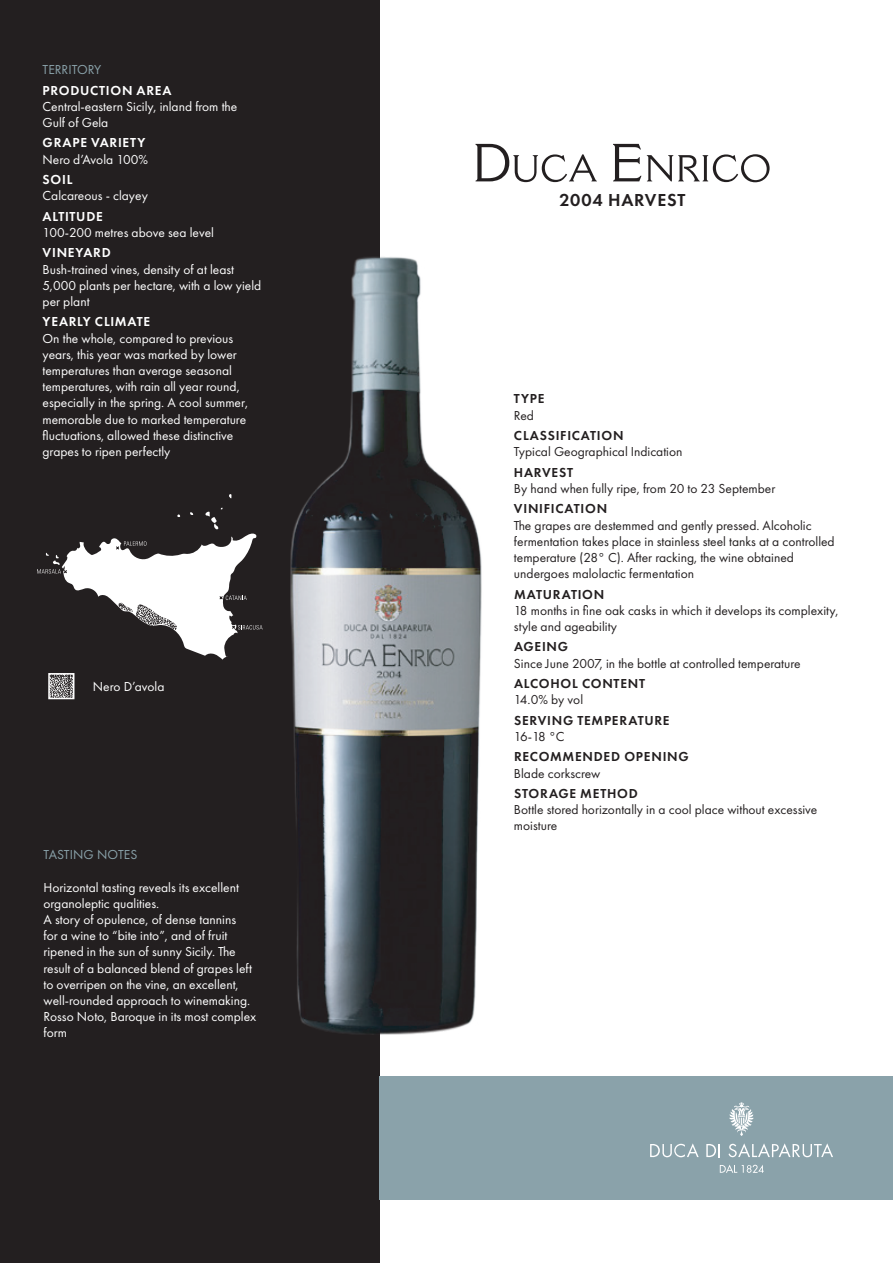
<style>
.page{position:relative;width:893px;height:1263px;background:#fff}
.page>*{position:absolute;margin:0;border:0;box-sizing:border-box;transform-origin:0 0}
.t1{font:600 18px "Futura PT";letter-spacing:.045em;color:#231f20}
.t2{font:13.5px/16.2px "Futura PT";color:#fff}
.t3{font:13.5px/16.2px "Futura PT";color:#231f20}
.t4{font:600 13.5px "Futura PT";letter-spacing:.055em;color:#231f20}
.t5{font:600 13.5px "Futura PT";letter-spacing:.055em;color:#fff}
.t6{font:13.5px "Futura PT";color:#8aa2aa}
</style>
<div class="page">
<div style="left:0;top:0;width:379px;height:1263px;background:#231f20"></div>
<div style="left:379px;top:1076px;width:514px;height:123px;background:#8aa2aa"></div>
<svg style="left:650px;top:1143px;width:49px;height:14px"></svg>
<svg style="left:706px;top:1144px;width:14px;height:13px"></svg>
<svg style="left:728px;top:1143px;width:105px;height:15px"></svg>
<svg style="left:729px;top:1102px;width:25px;height:34px"></svg>
<svg style="left:720px;top:1164px;width:44px;height:9px"></svg>
<svg style="left:51px;top:676px;width:20px;height:20px"></svg>
<div style="left:48px;top:673px;width:26px;height:26px;border:2px solid #fff"></div>
<svg style="left:37px;top:507px;width:226px;height:153px"></svg>
<svg style="left:475px;top:144px;width:122px;height:38px"></svg>
<svg style="left:613px;top:144px;width:28px;height:37px"></svg>
<svg style="left:647px;top:154px;width:123px;height:28px"></svg>
<img style="left:290px;top:244px;width:192px;height:832px">
<p class="t6" style="left:43px;top:62px;width:60px">TERRITORY</p>
<p class="t5" style="left:43px;top:82px;width:130px">PRODUCTION AREA</p>
<p class="t2" style="left:43px;top:98px;width:196px">Central-eastern Sicily, inland from the<br>Gulf of Gela</p>
<p class="t5" style="left:43px;top:134px;width:104px">GRAPE VARIETY</p>
<p class="t2" style="left:43px;top:151px;width:107px">Nero d’Avola 100%</p>
<p class="t5" style="left:43px;top:171px;width:31px">SOIL</p>
<p class="t2" style="left:43px;top:188px;width:107px">Calcareous - clayey</p>
<p class="t5" style="left:43px;top:208px;width:62px">ALTITUDE</p>
<p class="t2" style="left:43px;top:224px;width:173px">100-200 metres above sea level</p>
<p class="t5" style="left:43px;top:244px;width:70px">VINEYARD</p>
<p class="t2" style="left:43px;top:261px;width:220px">Bush-trained vines, density of at least<br>5,000 plants per hectare, with a low yield per plant</p>
<p class="t5" style="left:43px;top:313px;width:109px">YEARLY CLIMATE</p>
<p class="t2" style="left:43px;top:330px;width:207px">On the whole, compared to previous years, this year was marked by lower temperatures than average seasonal temperatures, with rain all year round, especially in the spring. A cool summer, memorable due to marked temperature fluctuations, allowed these distinctive grapes to ripen perfectly</p>
<p class="t2" style="left:93px;top:679px;width:73px">Nero D’avola</p>
<p class="t6" style="left:44px;top:846px;width:95px">TASTING NOTES</p>
<p class="t2" style="left:43px;top:879px;width:214px">Horizontal tasting reveals its excellent organoleptic qualities.<br>A story of opulence, of dense tannins<br>for a wine to “bite into”, and of fruit ripened in the sun of sunny Sicily. The result of a balanced blend of grapes left to overripen on the vine, an excellent, well-rounded approach to winemaking.<br>Rosso Noto, Baroque in its most complex form</p>
<h1 class="t1" style="left:559px;top:189px;width:127px">2004 HARVEST</h1>
<p class="t4" style="left:514px;top:390px;width:32px">TYPE</p>
<p class="t3" style="left:514px;top:407px;width:22px">Red</p>
<p class="t4" style="left:514px;top:427px;width:111px">CLASSIFICATION</p>
<p class="t3" style="left:514px;top:443px;width:170px">Typical Geographical Indication</p>
<p class="t4" style="left:514px;top:464px;width:61px">HARVEST</p>
<p class="t3" style="left:514px;top:480px;width:263px">By hand when fully ripe, from 20 to 23 September</p>
<p class="t4" style="left:514px;top:500px;width:95px">VINIFICATION</p>
<p class="t3" style="left:514px;top:517px;width:322px">The grapes are destemmed and gently pressed. Alcoholic fermentation takes place in stainless steel tanks at a controlled temperature (28° C). After racking, the wine obtained undergoes malolactic fermentation</p>
<p class="t4" style="left:514px;top:586px;width:92px">MATURATION</p>
<p class="t3" style="left:514px;top:602px;width:326px">18 months in fine oak casks in which it develops its complexity, style and ageability</p>
<p class="t4" style="left:514px;top:638px;width:56px">AGEING</p>
<p class="t3" style="left:514px;top:655px;width:288px">Since June 2007, in the bottle at controlled temperature</p>
<p class="t4" style="left:514px;top:675px;width:133px">ALCOHOL CONTENT</p>
<p class="t3" style="left:514px;top:692px;width:71px">14.0% by vol</p>
<p class="t4" style="left:514px;top:712px;width:157px">SERVING TEMPERATURE</p>
<p class="t3" style="left:514px;top:728px;width:52px">16-18 °C</p>
<p class="t4" style="left:514px;top:748px;width:176px">RECOMMENDED OPENING</p>
<p class="t3" style="left:514px;top:765px;width:88px">Blade corkscrew</p>
<p class="t4" style="left:514px;top:785px;width:125px">STORAGE METHOD</p>
<p class="t3" style="left:514px;top:802px;width:305px">Bottle stored horizontally in a cool place without excessive moisture</p>
</div>
